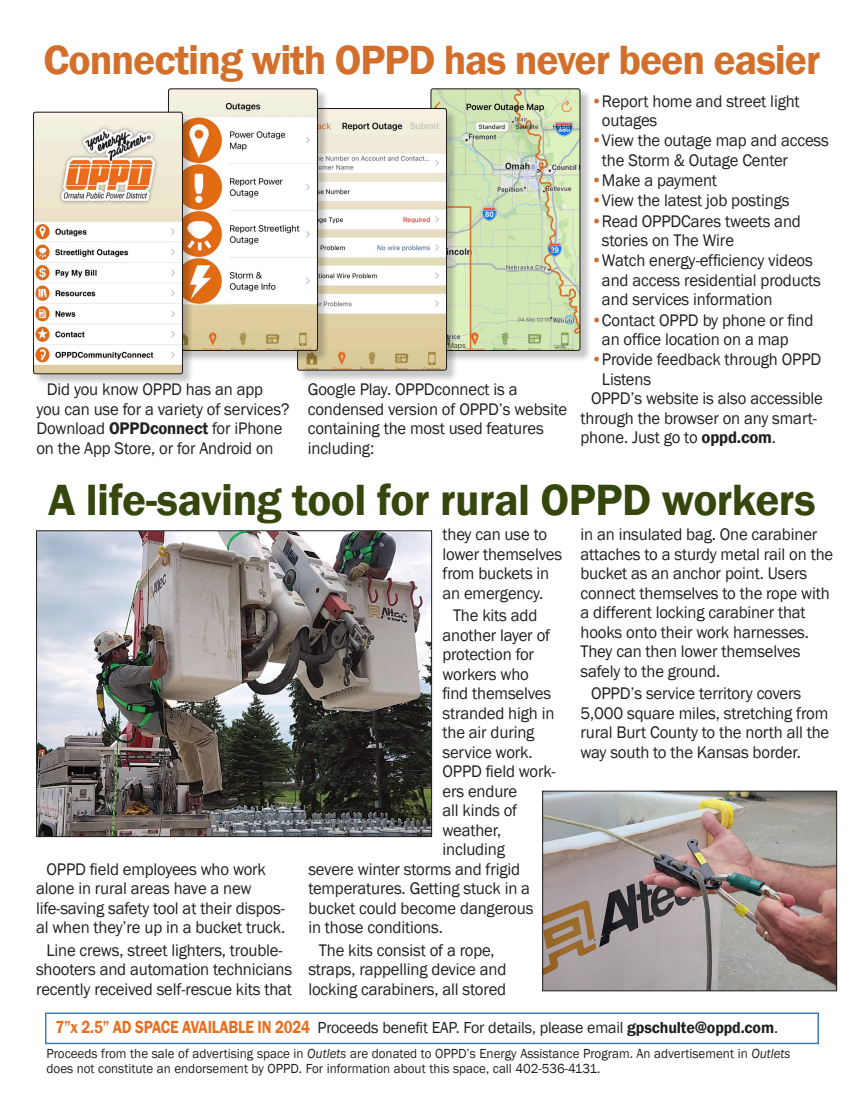
<style>
.page{position:relative;width:864px;height:1107px;background:#fff}
.page>*{position:absolute;margin:0;border:0;box-sizing:border-box;transform-origin:0 0}
.t1{font:600 45px "Franklin Gothic";letter-spacing:-.01em;color:#36470e}
.t2{font:600 42px "Franklin Gothic";letter-spacing:-.025em;color:#d36f2a}
.t3{font:17.25px/19.5px "Franklin Gothic";letter-spacing:-.01em;color:#231f20}
.t4{font:16.5px "Franklin Gothic";letter-spacing:-.01em;color:#231f20}
.t5{font:13.5px/15px "Franklin Gothic";color:#231f20}
.s1{color:#d36f2a}
.s2{font-weight:600}
.s3{font-weight:600;font-size:18px;color:#ea6d1f}
.s4{font-style:italic}
</style>
<div class="page">
<div style="left:45px;top:1013px;width:774px;height:31px;background:#fff;border:1px solid #3f7cbf"></div>
<img style="left:38px;top:532px;width:392px;height:303px">
<div style="left:36px;top:530px;width:396px;height:307px;border:1px solid #231f20"></div>
<img style="left:544px;top:793px;width:291px;height:196px">
<div style="left:542px;top:791px;width:295px;height:200px;border:1px solid #231f20"></div>
<div style="left:432px;top:89px;width:159px;height:273px;background:#231f20;opacity:.25"></div>
<img style="left:432px;top:90px;width:147px;height:259px">
<div style="left:430px;top:88px;width:151px;height:263px;border:1px solid #231f20;border-radius:2px"></div>
<div style="left:298px;top:109px;width:160px;height:273px;background:#231f20;opacity:.25"></div>
<img style="left:299px;top:110px;width:146px;height:259px">
<div style="left:297px;top:108px;width:150px;height:263px;border:1px solid #231f20;border-radius:2px"></div>
<div style="left:169px;top:89px;width:160px;height:273px;background:#231f20;opacity:.25"></div>
<img style="left:170px;top:90px;width:146px;height:259px">
<div style="left:168px;top:88px;width:150px;height:263px;border:1px solid #231f20;border-radius:2px"></div>
<div style="left:34px;top:113px;width:160px;height:273px;background:#231f20;opacity:.25"></div>
<img style="left:35px;top:114px;width:146px;height:258px">
<div style="left:33px;top:112px;width:150px;height:262px;border:1px solid #231f20;border-radius:2px"></div>
<h2 class="t2" style="left:43px;top:34px;width:779px">Connecting with OPPD has never been easier</h2>
<p class="t3" style="left:602px;top:91px;width:199px;text-indent:-11px"><span class="s1">•</span>Report home and street light outages</p>
<p class="t3" style="left:602px;top:131px;width:229px;text-indent:-11px"><span class="s1">•</span>View the outage map and access the Storm &amp; Outage Center</p>
<p class="t3" style="left:591px;top:171px;width:128px"><span class="s1">•</span>Make a payment</p>
<p class="t3" style="left:591px;top:191px;width:200px"><span class="s1">•</span>View the latest job postings</p>
<p class="t3" style="left:602px;top:211px;width:200px;text-indent:-11px"><span class="s1">•</span>Read OPPDCares tweets and stories on The Wire</p>
<p class="t3" style="left:602px;top:251px;width:221px;text-indent:-11px"><span class="s1">•</span>Watch energy-efficiency videos and access residential products and services information</p>
<p class="t3" style="left:602px;top:310px;width:213px;text-indent:-11px"><span class="s1">•</span>Contact OPPD by phone or find an office location on a map</p>
<p class="t3" style="left:591px;top:350px;width:232px"><span class="s1">•</span>Provide feedback through OPPD</p>
<p class="t3" style="left:602px;top:370px;width:51px">Listens</p>
<p class="t3" style="left:591px;top:389px;width:233px">OPPD’s website is also accessible</p>
<p class="t3" style="left:580px;top:409px;width:238px">through the browser on any smart-</p>
<p class="t3" style="left:580px;top:428px;width:197px">phone. Just go to <span class="s2">oppd.com</span>.</p>
<h1 class="t1" style="left:48px;top:472px;width:769px">A life-saving tool for rural OPPD workers</h1>
<p class="t3" style="left:36px;top:380px;width:255px;text-indent:10px">Did you know OPPD has an app you can use for a variety of services?<br>Download <span class="s2">OPPDconnect</span> for iPhone on the App Store, or for Android on</p>
<p class="t3" style="left:308px;top:380px;width:261px">Google Play. OPPDconnect is a condensed version of OPPD’s website containing the most used features including:</p>
<p class="t3" style="left:36px;top:859px;width:251px;text-indent:10px">OPPD field employees who work alone in rural areas have a new life-saving safety tool at their dispos&shy;al when they’re up in a bucket truck.</p>
<p class="t3" style="left:36px;top:940px;width:258px;text-align:center">Line crews, street lighters, trouble&shy;shooters and automation technicians recently received self-rescue kits that</p>
<p class="t3" style="left:442px;top:525px;width:121px">they can use to lower themselves from buckets in an emergency.</p>
<p class="t3" style="left:453px;top:606px;width:86px">The kits add</p>
<p class="t3" style="left:442px;top:625px;width:109px">another layer of</p>
<p class="t3" style="left:442px;top:645px;width:93px">protection for</p>
<p class="t3" style="left:442px;top:664px;width:88px">workers who</p>
<p class="t3" style="left:442px;top:684px;width:110px">find themselves</p>
<p class="t3" style="left:442px;top:703px;width:113px">stranded high in</p>
<p class="t3" style="left:442px;top:723px;width:94px">the air during</p>
<p class="t3" style="left:442px;top:742px;width:92px">service work.</p>
<p class="t3" style="left:442px;top:762px;width:115px">OPPD field work-</p>
<p class="t3" style="left:442px;top:781px;width:76px">ers endure</p>
<p class="t3" style="left:442px;top:801px;width:76px">all kinds of</p>
<p class="t3" style="left:442px;top:820px;width:60px">weather,</p>
<p class="t3" style="left:442px;top:840px;width:64px">including</p>
<p class="t3" style="left:308px;top:859px;width:213px">severe winter storms and frigid</p>
<p class="t3" style="left:308px;top:879px;width:223px">temperatures. Getting stuck in a</p>
<p class="t3" style="left:308px;top:898px;width:227px">bucket could become dangerous</p>
<p class="t3" style="left:308px;top:918px;width:136px">in those conditions.</p>
<p class="t3" style="left:308px;top:940px;width:200px;text-align:center">The kits consist of a rope, straps, rappelling device and locking carabiners, all stored</p>
<p class="t3" style="left:580px;top:525px;width:254px">in an insulated bag. One carabiner attaches to a sturdy metal rail on the bucket as an anchor point. Users connect themselves to the rope with a different locking carabiner that hooks onto their work harnesses.<br>They can then lower themselves safely to the ground.</p>
<p class="t3" style="left:580px;top:684px;width:250px;text-indent:10px">OPPD’s service territory covers 5,000 square miles, stretching from rural Burt County to the north all the way south to the Kansas border.</p>
<p class="t4" style="left:55px;top:1017px;width:724px"><span class="s3">7”x 2.5” AD SPACE AVAILABLE IN 2024</span> Proceeds benefit EAP. For details, please email <span class="s2">gpschulte@oppd.com</span>.</p>
<p class="t5" style="left:46px;top:1046px;width:746px">Proceeds from the sale of advertising space in <span class="s4">Outlets</span> are donated to OPPD’s Energy Assistance Program. An advertisement in <span class="s4">Outlets </span>does not constitute an endorsement by OPPD. For information about this space, call 402-536-4131.</p>
</div>
